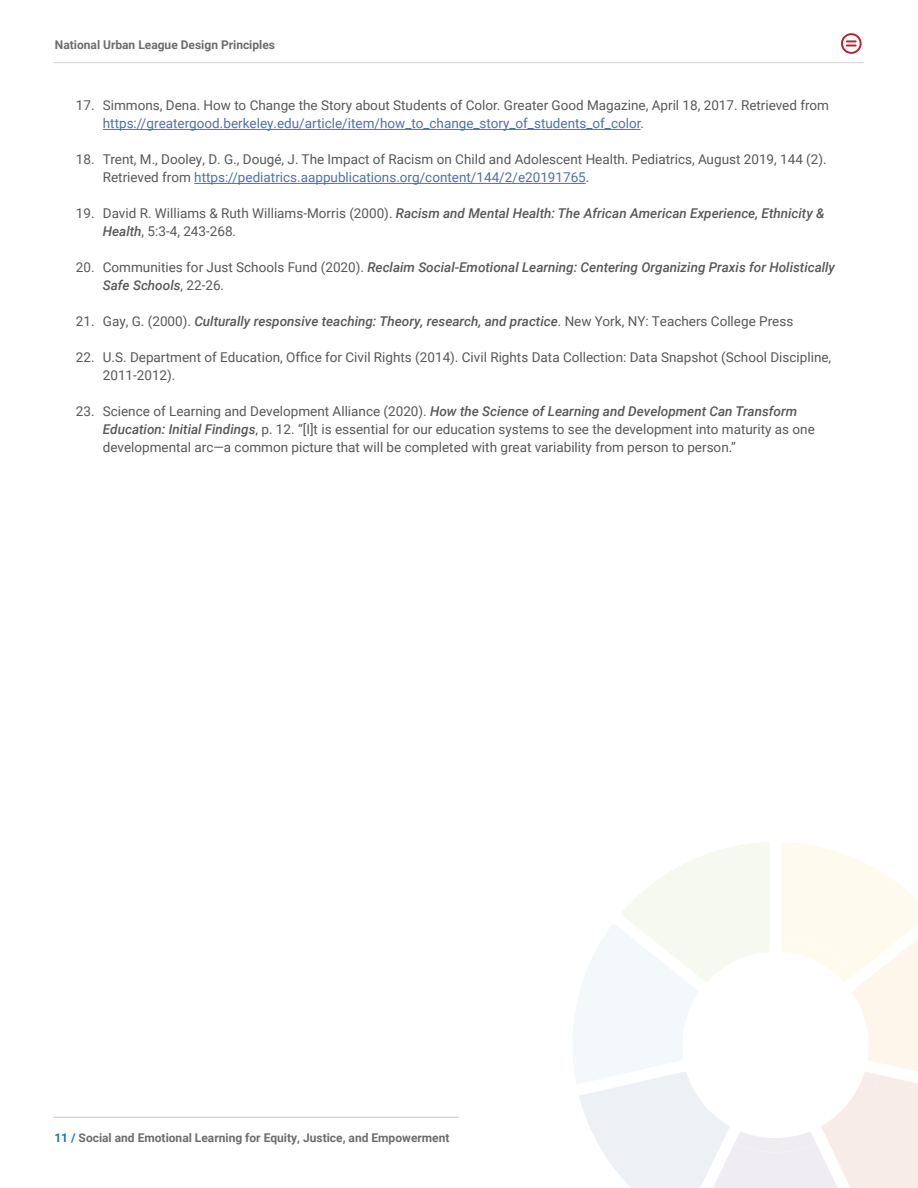
<style>
.page{position:relative;width:918px;height:1188px;background:#fff}
.page>*{position:absolute;margin:0;border:0;box-sizing:border-box;transform-origin:0 0}
.t1{font:13.5px/18px "Roboto";color:#57585a}
.t2{font:italic 500 13.5px/18px "Roboto";color:#57585a}
.t3{font:700 12px "Roboto";color:#6c6d70}
.s1{color:#4d72ac}
.s2{font-weight:400;font-style:normal}
.s3{font-weight:500;font-style:italic}
.s4{color:#1c75ba}
</style>
<div class="page">
<svg style="left:841px;top:33px;width:21px;height:21px"></svg>
<hr style="left:53px;top:62px;width:811px;height:1px;background:#d1d2d4">
<hr style="left:54px;top:1117px;width:405px;height:1px;background:#c7c8ca">
<svg style="left:573px;top:842px;width:345px;height:346px"></svg>
<hr style="left:103px;top:129px;width:538px;height:1px;background:#4d72ac">
<hr style="left:194px;top:183px;width:392px;height:1px;background:#4d72ac">
<p class="t3" style="left:55px;top:36px;width:222px">National Urban League Design Principles</p>
<p class="t1" style="left:103px;top:96px;width:728px;text-indent:-27px">17. Simmons, Dena. How to Change the Story about Students of Color. Greater Good Magazine, April 18, 2017. Retrieved from <span class="s1">https://greatergood.berkeley.edu/article/item/how_to_change_story_of_students_of_color</span>.</p>
<p class="t1" style="left:103px;top:150px;width:725px;text-indent:-27px">18. Trent, M., Dooley, D. G., Dougé, J. The Impact of Racism on Child and Adolescent Health. Pediatrics, August 2019, 144 (2).<br>Retrieved from <span class="s1">https://pediatrics.aappublications.org/content/144/2/e20191765</span>.</p>
<p class="t2" style="left:103px;top:204px;width:723px;text-indent:-27px"><span class="s2">19. David R. Williams &amp; Ruth Williams-Morris (2000).</span> Racism and Mental Health: The African American Experience, Ethnicity &amp;<br>Health<span class="s2">, 5:3-4, 243-268.</span></p>
<p class="t2" style="left:103px;top:258px;width:734px;text-indent:-27px"><span class="s2">20. Communities for Just Schools Fund (2020).</span> Reclaim Social-Emotional Learning: Centering Organizing Praxis for Holistically<br>Safe Schools<span class="s2">, 22-26.</span></p>
<p class="t2" style="left:76px;top:312px;width:719px"><span class="s2">21. Gay, G. (2000).</span> Culturally responsive teaching: Theory, research, and practice<span class="s2">. New York, NY: Teachers College Press</span></p>
<p class="t1" style="left:103px;top:348px;width:730px;text-indent:-27px">22. U.S. Department of Education, Office for Civil Rights (2014). Civil Rights Data Collection: Data Snapshot (School Discipline,<br>2011-2012).</p>
<p class="t1" style="left:103px;top:402px;width:714px;text-indent:-27px">23. Science of Learning and Development Alliance (2020). <span class="s3">How the Science of Learning and Development Can Transform<br>Education: Initial Findings</span>, p. 12. “[I]t is essential for our education systems to see the development into maturity as one developmental arc—a common picture that will be completed with great variability from person to person.”</p>
<p class="t3" style="left:54px;top:1129px;width:397px"><span class="s4">11 /</span> Social and Emotional Learning for Equity, Justice, and Empowerment</p>
</div>
